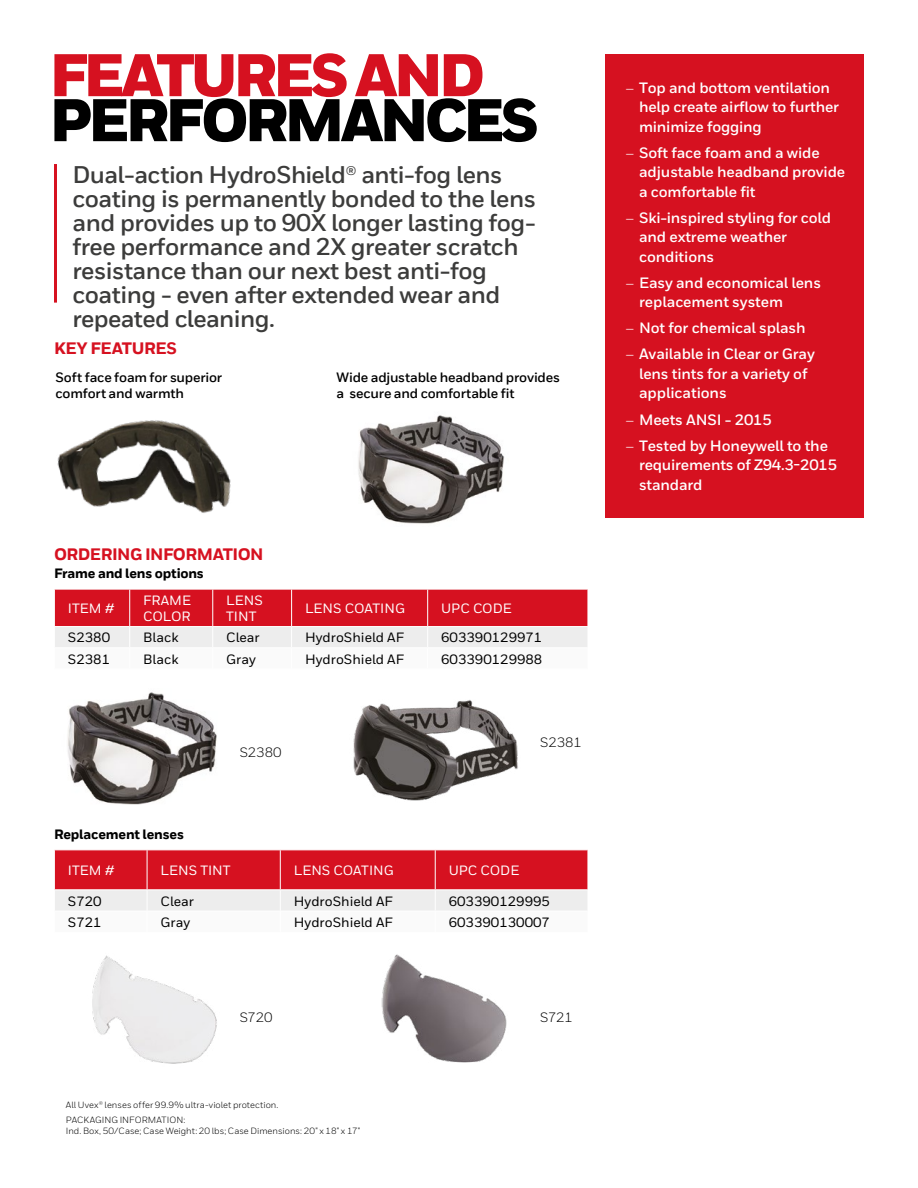
<style>
.page{position:relative;width:918px;height:1188px;background:#fff}
.page>*{position:absolute;margin:0;border:0;box-sizing:border-box;transform-origin:0 0}
.t1{font:900 60px "Honeywell Sans";letter-spacing:-.07em;color:#000}
.t2{font:900 60px "Honeywell Sans";letter-spacing:-.07em;color:#d61120}
.t3{font:700 24px/24px "Honeywell Sans TT";letter-spacing:-.02em;color:#3c3c3b}
.t4{font:800 16.5px "Honeywell Sans TT";letter-spacing:-.03em;color:#d61120}
.t5{font:700 15px/19.5px "Honeywell Sans";letter-spacing:-.01em;color:#fff}
.t6{font:500 13.5px "Honeywell Sans";color:#000}
.t7{font:700 13.5px/16.5px "Honeywell Sans TT";letter-spacing:-.015em;color:#000}
.t8{font:500 13.5px/16.2px "Honeywell Sans";color:#fff}
.t9{font:800 13.5px "Honeywell Sans TT";letter-spacing:-.015em;color:#000}
.t10{font:13.5px "Honeywell Sans TT";letter-spacing:-.01em;color:#000}
.t11{font:9px/15.5px "Honeywell Sans TT";letter-spacing:.005em;color:#000}
.s1{font-weight:400}
</style>
<div class="page">
<hr style="left:54px;top:164px;width:3px;height:139px;background:#d61120">
<svg style="left:54px;top:589px;width:534px;height:58px;background:#df656e"></svg>
<svg style="left:54px;top:850px;width:534px;height:61px;background:#df626c"></svg>
<div style="left:605px;top:54px;width:259px;height:464px;background:#d61120"></div>
<img style="left:57px;top:420px;width:174px;height:93px">
<img style="left:358px;top:415px;width:147px;height:109px">
<img style="left:67px;top:692px;width:150px;height:113px">
<img style="left:92px;top:955px;width:125px;height:109px">
<img style="left:381px;top:954px;width:126px;height:109px">
<img style="left:353px;top:700px;width:165px;height:101px">
<h1 class="t2" style="left:49px;top:38px;width:437px">FEATURES AND</h1>
<h1 class="t1" style="left:49px;top:83px;width:491px">PERFORMANCES</h1>
<p class="t3" style="left:72px;top:163px;width:465px">Dual-action HydroShield® anti-fog lens coating is permanently bonded to the lens and provides up to 90X longer lasting fog&shy;free performance and 2X greater scratch resistance than our next best anti-fog coating - even after extended wear and repeated cleaning.</p>
<p class="t4" style="left:54px;top:338px;width:125px">KEY FEATURES</p>
<p class="t7" style="left:56px;top:369px;width:168px">Soft face foam for superior comfort and warmth</p>
<p class="t7" style="left:336px;top:369px;width:225px">Wide adjustable headband provides a secure and comfortable fit</p>
<p class="t4" style="left:54px;top:544px;width:211px">ORDERING INFORMATION</p>
<p class="t9" style="left:54px;top:565px;width:151px">Frame and lens options</p>
<p class="t8" style="left:68px;top:601px;width:48px">ITEM #</p>
<p class="t8" style="left:143px;top:592px;width:49px">FRAME<br>COLOR</p>
<p class="t8" style="left:226px;top:592px;width:38px">LENS<br>TINT</p>
<p class="t8" style="left:305px;top:601px;width:101px">LENS COATING</p>
<p class="t8" style="left:441px;top:601px;width:72px">UPC CODE</p>
<p class="t6" style="left:68px;top:630px;width:44px">S2380</p>
<p class="t6" style="left:143px;top:630px;width:37px">Black</p>
<p class="t6" style="left:226px;top:630px;width:35px">Clear</p>
<p class="t6" style="left:305px;top:630px;width:100px">HydroShield AF</p>
<p class="t6" style="left:441px;top:630px;width:103px">603390129971</p>
<p class="t6" style="left:68px;top:651px;width:44px">S2381</p>
<p class="t6" style="left:143px;top:651px;width:37px">Black</p>
<p class="t6" style="left:226px;top:651px;width:31px">Gray</p>
<p class="t6" style="left:305px;top:651px;width:100px">HydroShield AF</p>
<p class="t6" style="left:441px;top:651px;width:103px">603390129988</p>
<p class="t9" style="left:54px;top:826px;width:131px">Replacement lenses</p>
<p class="t10" style="left:240px;top:744px;width:44px">S2380</p>
<p class="t10" style="left:540px;top:735px;width:43px">S2381</p>
<p class="t8" style="left:68px;top:863px;width:48px">ITEM #</p>
<p class="t8" style="left:161px;top:863px;width:71px">LENS TINT</p>
<p class="t8" style="left:294px;top:863px;width:101px">LENS COATING</p>
<p class="t8" style="left:449px;top:863px;width:72px">UPC CODE</p>
<p class="t6" style="left:68px;top:893px;width:35px">S720</p>
<p class="t6" style="left:161px;top:893px;width:35px">Clear</p>
<p class="t6" style="left:294px;top:893px;width:100px">HydroShield AF</p>
<p class="t6" style="left:449px;top:893px;width:103px">603390129995</p>
<p class="t6" style="left:68px;top:914px;width:35px">S721</p>
<p class="t6" style="left:161px;top:914px;width:31px">Gray</p>
<p class="t6" style="left:294px;top:914px;width:100px">HydroShield AF</p>
<p class="t6" style="left:449px;top:914px;width:103px">603390130007</p>
<p class="t10" style="left:240px;top:1009px;width:34px">S720</p>
<p class="t10" style="left:540px;top:1009px;width:34px">S721</p>
<p class="t11" style="left:66px;top:1097px;width:214px">All Uvex® lenses offer 99.9% ultra-violet protection.<br>PACKAGING INFORMATION:</p>
<p class="t11" style="left:66px;top:1123px;width:296px">Ind. Box, 50/Case; Case Weight: 20 lbs; Case Dimensions: 20" x 18" x 17"</p>
<p class="t5" style="left:639px;top:78px;width:202px;text-indent:-14px"><span class="s1">–</span> Top and bottom ventilation help create airflow to further minimize fogging</p>
<p class="t5" style="left:639px;top:143px;width:208px;text-indent:-13px"><span class="s1">–</span> Soft face foam and a wide adjustable headband provide a comfortable fit</p>
<p class="t5" style="left:639px;top:208px;width:194px;text-indent:-14px"><span class="s1">–</span> Ski-inspired styling for cold and extreme weather conditions</p>
<p class="t5" style="left:639px;top:273px;width:183px;text-indent:-14px"><span class="s1">–</span> Easy and economical lens replacement system</p>
<p class="t5" style="left:626px;top:319px;width:182px"><span class="s1">–</span> Not for chemical splash</p>
<p class="t5" style="left:639px;top:345px;width:177px;text-indent:-14px"><span class="s1">–</span> Available in Clear or Gray lens tints for a variety of applications</p>
<p class="t5" style="left:626px;top:410px;width:148px"><span class="s1">–</span> Meets ANSI - 2015</p>
<p class="t5" style="left:639px;top:436px;width:199px;text-indent:-14px"><span class="s1">–</span> Tested by Honeywell to the requirements of Z94.3-2015 standard</p>
</div>
